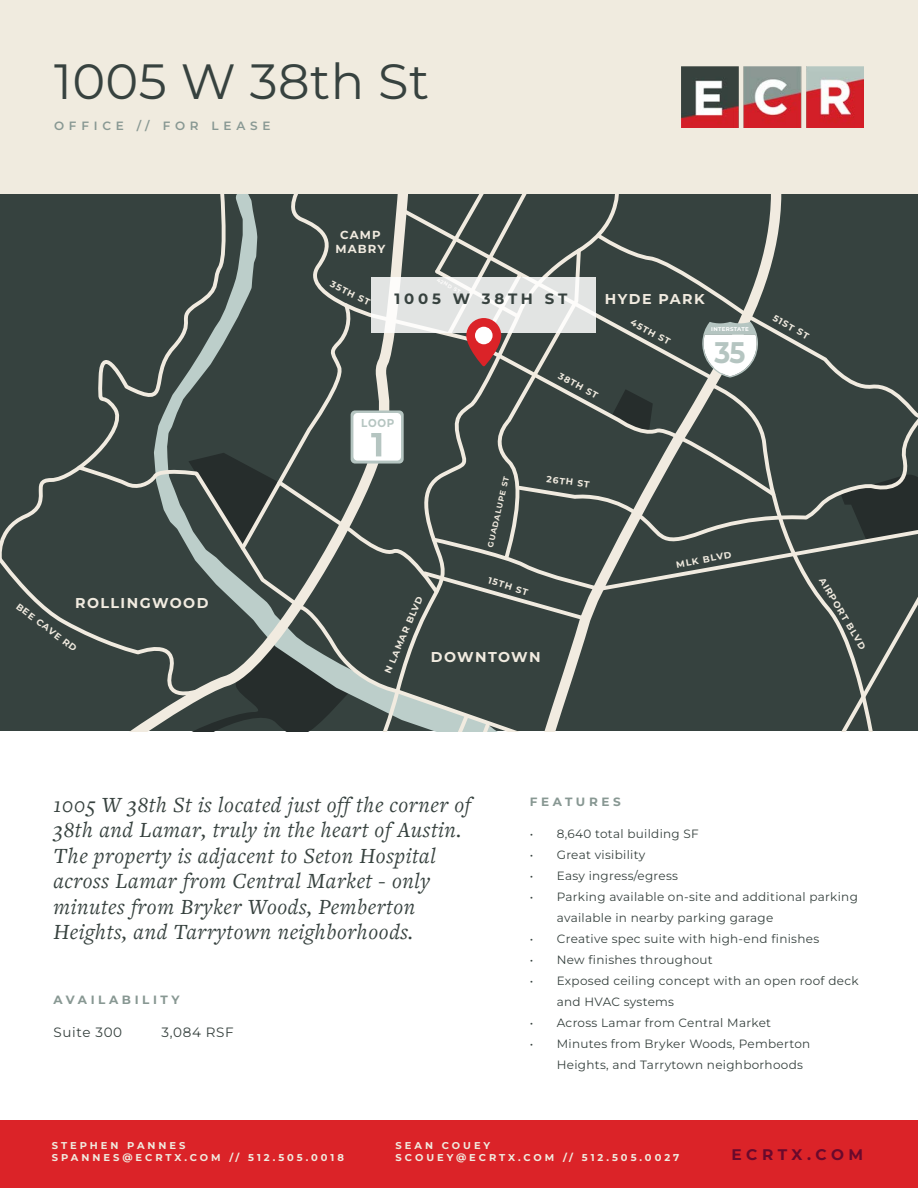
<style>
.page{position:relative;width:918px;height:1188px;background:#fff}
.page>*{position:absolute;margin:0;border:0;box-sizing:border-box;transform-origin:0 0}
.t1{font:49.5px "Montserrat";letter-spacing:.01em;color:#37423f}
.t2{font:700 29.85px "Montserrat";color:#b5c5c1;scale:.9 1}
.t3{font:italic 22.5px/25.5px "Freight Text Pro";letter-spacing:.025em;color:#37423f}
.t4{font:700 15.3px "Montserrat";letter-spacing:.295em;color:#6a092c}
.t5{font:700 15px "Montserrat";letter-spacing:.25em;color:#37423f}
.t6{font:700 14.25px "Montserrat";letter-spacing:.1em;color:#f1ebe0}
.t7{font:13.5px "Montserrat";letter-spacing:.05em;color:#37423f}
.t8{font:12px/21px "Montserrat";letter-spacing:.025em;color:#37423f}
.t9{font:700 12px "Montserrat";letter-spacing:.3em;color:#889893}
.t10{font:600 12px "Montserrat";letter-spacing:.4em;color:#889893}
.t11{font:700 11.7px/14px "Montserrat";letter-spacing:.1em;color:#f1ebe0;text-align:center}
.t12{font:700 11.4px "Montserrat";color:#b5c5c1;scale:.9 1}
.t13{font:700 9.9px/11.9px "Montserrat";letter-spacing:.3em;color:#f0ebdf}
.t14{font:700 9px "Montserrat";color:#f1ebe0}
.t15{font:700 7.8px "Montserrat";color:#f1ebe0}
.t16{font:700 5.55px "Montserrat";letter-spacing:.05em;color:#fff}
</style>
<div class="page">
<div style="left:0;top:0;width:918px;height:195px;background:#f0ebdf"></div>
<div style="left:0;top:1120px;width:918px;height:68px;background:#db2328"></div>
<img style="left:682px;top:66px;width:182px;height:62px">
<svg style="left:0;top:195px;width:918px;height:536px;background:#4c5652"></svg>
<h1 class="t1" style="left:54px;top:48px;width:377px">1005 W 38th St</h1>
<p class="t10" style="left:54px;top:117px;width:218px">OFFICE // FOR LEASE</p>
<p class="t11" style="left:335px;top:227px;width:52px">CAMP<br>MABRY</p>
<p class="t14" style="left:334px;top:278px;width:44px;rotate:26deg">35TH ST</p>
<p class="t5" style="left:395px;top:288px;width:174px">1005 W 38TH ST</p>
<p class="t6" style="left:605px;top:289px;width:101px">HYDE PARK</p>
<p class="t14" style="left:634px;top:316px;width:45px;rotate:29deg">45TH ST</p>
<p class="t14" style="left:777px;top:312px;width:41px;rotate:29deg">51ST ST</p>
<p class="t16" style="left:711px;top:325px;width:39px">INTERSTATE</p>
<p class="t2" style="left:714px;top:330px;width:36px">35</p>
<p class="t14" style="left:562px;top:369px;width:45px;rotate:29deg">38TH ST</p>
<p class="t6" style="left:75px;top:592px;width:135px">ROLLINGWOOD</p>
<p class="t14" style="left:21px;top:600px;width:75px;rotate:37deg">BEE CAVE RD</p>
<p class="t12" style="left:361px;top:415px;width:39px">LOOP</p>
<p class="t14" style="left:381px;top:671px;width:85px;rotate:-67deg">N LAMAR BLVD</p>
<p class="t15" style="left:485px;top:546px;width:74px;rotate:-77deg">GUADALUPE ST</p>
<p class="t14" style="left:548px;top:472px;width:45px;rotate:8deg">26TH ST</p>
<p class="t14" style="left:675px;top:558px;width:57px;rotate:-10deg">MLK BLVD</p>
<p class="t14" style="left:490px;top:574px;width:43px;rotate:17deg">15TH ST</p>
<p class="t14" style="left:827px;top:575px;width:83px;rotate:59deg">AIRPORT BLVD</p>
<p class="t6" style="left:431px;top:646px;width:111px">DOWNTOWN</p>
<p class="t3" style="left:53px;top:791px;width:419px">1005 W 38th St is located just off the corner of 38th and Lamar, truly in the heart of Austin.<br>The property is adjacent to Seton Hospital across Lamar from Central Market - only minutes from Bryker Woods, Pemberton Heights, and Tarrytown neighborhoods.</p>
<p class="t9" style="left:53px;top:991px;width:128px">AVAILABILITY</p>
<p class="t7" style="left:53px;top:1023px;width:70px">Suite 300</p>
<p class="t7" style="left:161px;top:1023px;width:74px">3,084 RSF</p>
<p class="t9" style="left:530px;top:793px;width:92px">FEATURES</p>
<p class="t8" style="left:530px;top:823px;width:171px">• 8,640 total building SF</p>
<p class="t8" style="left:530px;top:844px;width:117px">• Great visibility</p>
<p class="t8" style="left:530px;top:865px;width:150px">• Easy ingress/egress</p>
<p class="t8" style="left:557px;top:886px;width:303px;text-indent:-27px">• Parking available on-site and additional parking available in nearby parking garage</p>
<p class="t8" style="left:530px;top:928px;width:291px">• Creative spec suite with high-end finishes</p>
<p class="t8" style="left:530px;top:949px;width:185px">• New finishes throughout</p>
<p class="t8" style="left:557px;top:970px;width:303px;text-indent:-27px">• Exposed ceiling concept with an open roof deck and HVAC systems</p>
<p class="t8" style="left:530px;top:1012px;width:243px">• Across Lamar from Central Market</p>
<p class="t8" style="left:557px;top:1033px;width:255px;text-indent:-27px">• Minutes from Bryker Woods, Pemberton<br>Heights, and Tarrytown neighborhoods</p>
<p class="t13" style="left:52px;top:1139px;width:294px">STEPHEN PANNES<br>SPANNES@ECRTX.COM // 512.505.0018</p>
<p class="t13" style="left:396px;top:1139px;width:285px">SEAN COUEY<br>SCOUEY@ECRTX.COM // 512.505.0027</p>
<p class="t4" style="left:731px;top:1144px;width:133px">ECRTX.COM</p>
</div>
